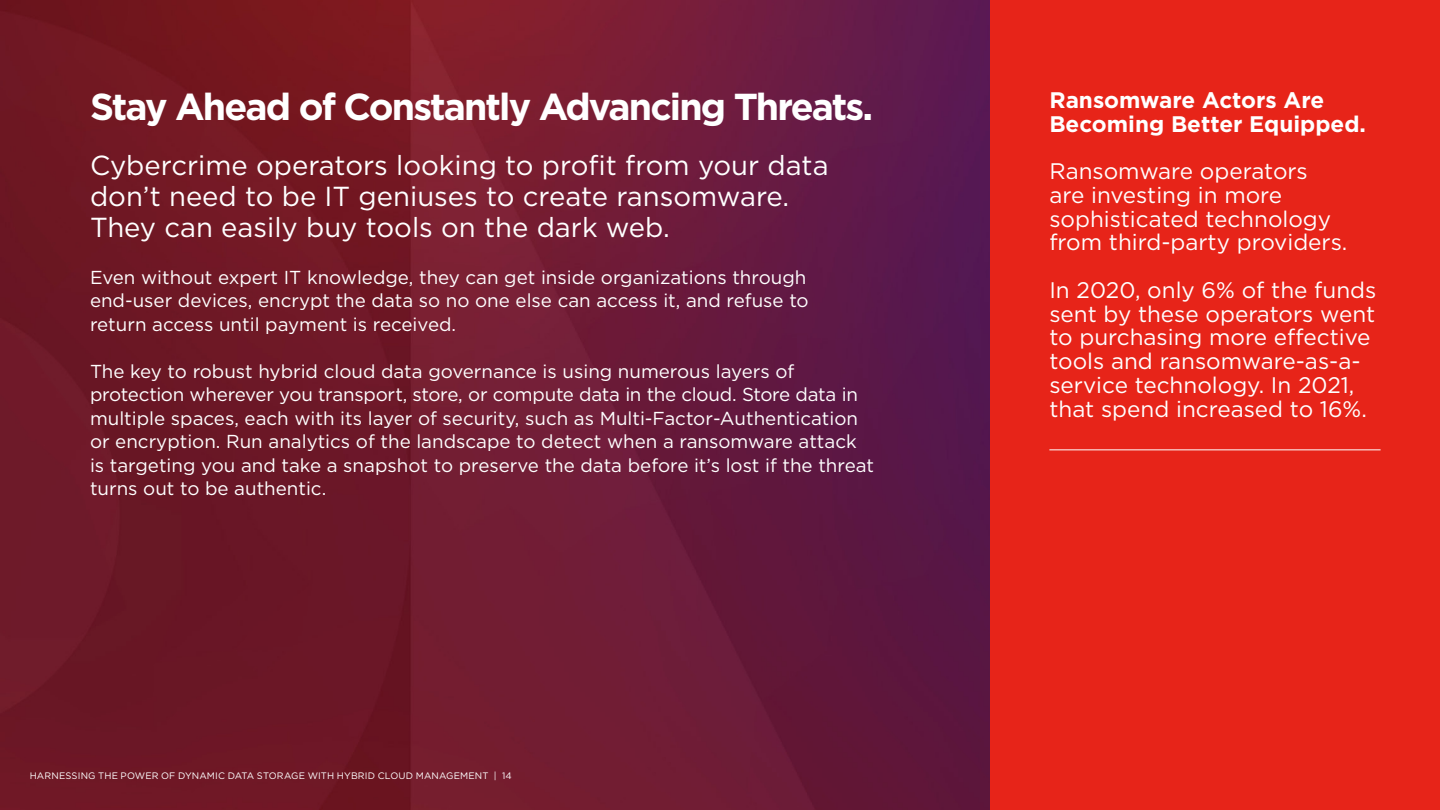
<style>
.page{position:relative;width:1440px;height:810px;background:#fff}
.page>*{position:absolute;margin:0;border:0;box-sizing:border-box;transform-origin:0 0}
.t1{font:700 37.5px "Gotham";letter-spacing:-.05em;color:#fff}
.t2{font:27.5px/31.2px "Gotham";color:#fff}
.t3{font:22.5px/23.8px "Gotham";color:#fff}
.t4{font:700 22.5px/23.8px "Gotham";color:#fff}
.t5{font:18.75px/23.5px "Gotham";color:#fff}
.t6{font:9.38px "Gotham";letter-spacing:.015em;color:#fff}
</style>
<div class="page">
<img style="left:0;top:0;width:990px;height:810px">
<div style="left:990px;top:0;width:450px;height:810px;background:#e72419"></div>
<hr style="left:1049px;top:450px;width:332px;height:1px;background:#fff">
<p class="t1" style="left:90px;top:82px;width:785px">Stay Ahead of Constantly Advancing Threats.</p>
<p class="t2" style="left:90px;top:149px;width:740px">Cybercrime operators looking to profit from your data don’t need to be IT geniuses to create ransomware.</p>
<p class="t2" style="left:90px;top:211px;width:581px">They can easily buy tools on the dark web.</p>
<p class="t5" style="left:90px;top:265px;width:718px">Even without expert IT knowledge, they can get inside organizations through</p>
<p class="t5" style="left:90px;top:289px;width:720px">end-user devices, encrypt the data so no one else can access it, and refuse to</p>
<p class="t5" style="left:90px;top:312px;width:368px">return access until payment is received.</p>
<p class="t5" style="left:90px;top:359px;width:786px">The key to robust hybrid cloud data governance is using numerous layers of protection wherever you transport, store, or compute data in the cloud. Store data in multiple spaces, each with its layer of security, such as Multi-Factor-Authentication or encryption. Run analytics of the landscape to detect when a ransomware attack is targeting you and take a snapshot to preserve the data before it’s lost if the threat turns out to be authentic.</p>
<p class="t6" style="left:30px;top:770px;width:484px">HARNESSING THE POWER OF DYNAMIC DATA STORAGE WITH HYBRID CLOUD MANAGEMENT | 14</p>
<p class="t4" style="left:1049px;top:88px;width:318px">Ransomware Actors Are<br>Becoming Better Equipped.</p>
<p class="t3" style="left:1049px;top:159px;width:300px">Ransomware operators are investing in more sophisticated technology from third-party providers.</p>
<p class="t3" style="left:1049px;top:278px;width:328px">In 2020, only 6% of the funds sent by these operators went to purchasing more effective tools and ransomware-as-a&shy;service technology. In 2021, that spend increased to 16%.</p>
</div>
